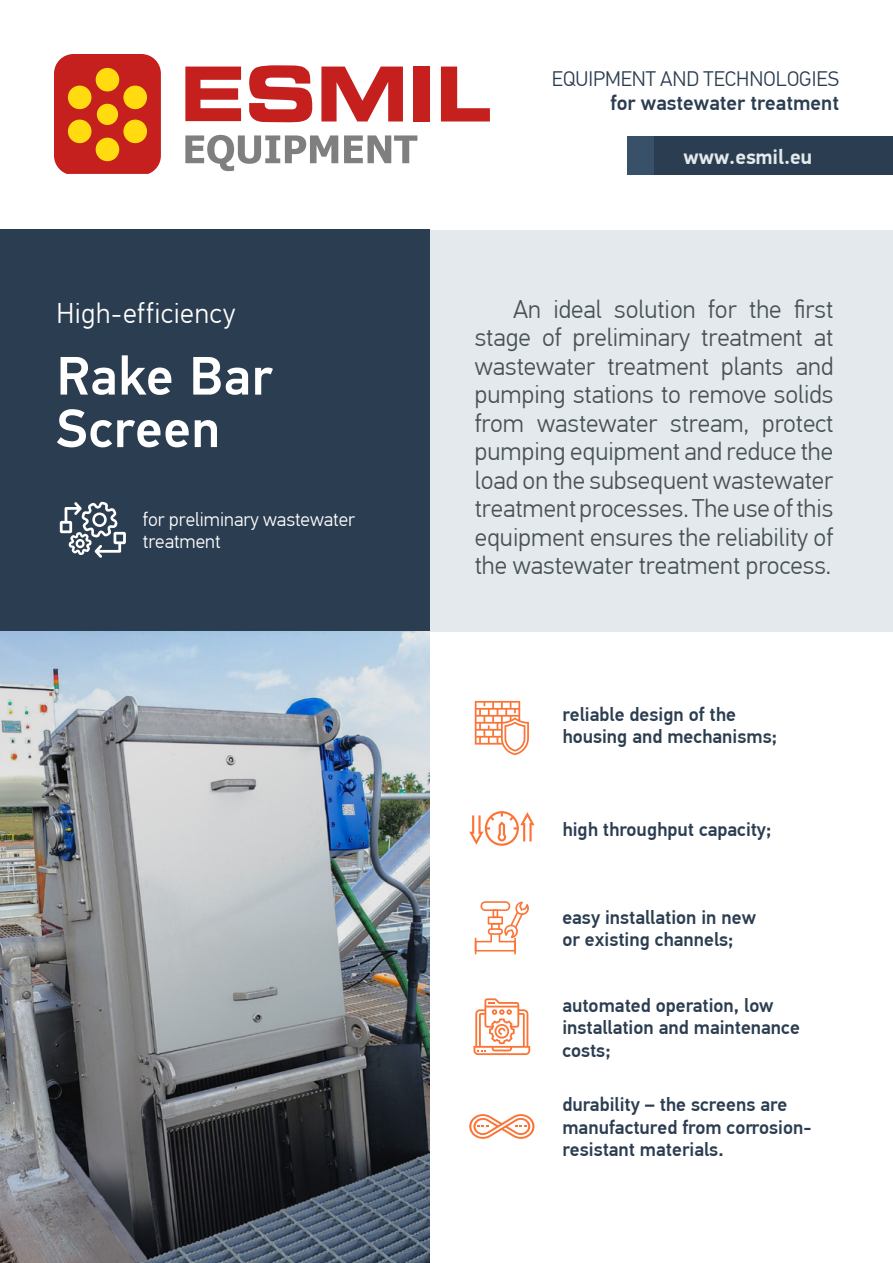
<style>
.page{position:relative;width:893px;height:1263px;background:#fff}
.page>*{position:absolute;margin:0;border:0;box-sizing:border-box;transform-origin:0 0}
.t1{font:500 54px/52.5px "PF Din Text Pro";letter-spacing:.015em;color:#fff}
.t2{font:300 28.5px "PF Din Text Pro";letter-spacing:.02em;color:#fff}
.t3{font:300 25.5px/28.5px "PF Din Text Pro";color:#485156;text-align:justify}
.t4{font:300 21px "PF Din Text Pro";color:#2b3d50}
.t5{font:500 21px "PF Din Text Pro";color:#2b3d50}
.t6{font:700 21px "PF Din Display Pro";color:#e3e9ec}
.t7{font:500 19.5px/22.5px "PF Din Text Pro";color:#2b3d50}
.t8{font:300 19.5px/22.5px "PF Din Text Pro";color:#fff}
</style>
<div class="page">
<div style="left:54px;top:230px;width:839px;height:401px;background:#e3e9ec"></div>
<div style="left:0;top:230px;width:429px;height:1033px;background:#2b3d50"></div>
<img style="left:0;top:631px;width:429px;height:632px">
<svg style="left:60px;top:501px;width:66px;height:57px"></svg>
<svg style="left:469px;top:1114px;width:65px;height:25px"></svg>
<svg style="left:469px;top:811px;width:65px;height:35px"></svg>
<svg style="left:475px;top:701px;width:54px;height:54px"></svg>
<svg style="left:475px;top:901px;width:54px;height:53px"></svg>
<svg style="left:473px;top:998px;width:57px;height:57px"></svg>
<div style="left:628px;top:137px;width:265px;height:38px;background:#395069"></div>
<div style="left:655px;top:137px;width:238px;height:38px;background:#2b3d50"></div>
<svg style="left:54px;top:54px;width:107px;height:120px;background:#c72724"></svg>
<div style="left:96px;top:138px;width:23px;height:23px;background:#ffdb10;border-radius:50%"></div>
<div style="left:97px;top:104px;width:21px;height:21px;background:#ffdb10;border-radius:50%"></div>
<div style="left:96px;top:68px;width:23px;height:23px;background:#ffdb10;border-radius:50%"></div>
<div style="left:68px;top:86px;width:23px;height:23px;background:#ffdb10;border-radius:50%"></div>
<div style="left:123px;top:86px;width:24px;height:23px;background:#ffdb10;border-radius:50%"></div>
<div style="left:68px;top:120px;width:23px;height:23px;background:#ffdb10;border-radius:50%"></div>
<div style="left:123px;top:120px;width:24px;height:23px;background:#ffdb10;border-radius:50%"></div>
<svg style="left:185px;top:67px;width:56px;height:54px"></svg>
<div style="left:414px;top:67px;width:15px;height:54px;background:#c51f1e"></div>
<svg style="left:441px;top:67px;width:49px;height:54px"></svg>
<svg style="left:321px;top:67px;width:82px;height:54px"></svg>
<svg style="left:249px;top:65px;width:63px;height:58px"></svg>
<svg style="left:185px;top:135px;width:153px;height:36px"></svg>
<svg style="left:344px;top:135px;width:73px;height:28px"></svg>
<p class="t2" style="left:57px;top:297px;width:180px">High-efficiency</p>
<h1 class="t1" style="left:57px;top:351px;width:217px">Rake Bar<br>Screen</h1>
<p class="t8" style="left:143px;top:508px;width:214px">for preliminary wastewater treatment</p>
<p class="t4" style="left:552px;top:66px;width:289px">EQUIPMENT AND TECHNOLOGIES</p>
<p class="t5" style="left:610px;top:90px;width:230px">for wastewater treatment</p>
<p class="t6" style="left:684px;top:144px;width:130px">www.esmil.eu</p>
<p class="t3" style="left:475px;top:295px;width:360px;text-indent:38px">An ideal solution for the first stage of preliminary treatment at wastewater treatment plants and pumping stations to remove solids from wastewater stream, protect pumping equipment and reduce the load on the subsequent wastewater treatment processes. The use of this equipment ensures the reliability of the wastewater treatment process.</p>
<p class="t7" style="left:562px;top:703px;width:216px">reliable design of the housing and mechanisms;</p>
<p class="t7" style="left:562px;top:818px;width:211px">high throughput capacity;</p>
<p class="t7" style="left:562px;top:906px;width:195px">easy installation in new or existing channels;</p>
<p class="t7" style="left:562px;top:994px;width:239px">automated operation, low installation and maintenance costs;</p>
<p class="t7" style="left:562px;top:1094px;width:251px">durability – the screens are manufactured from corrosion&shy;resistant materials.</p>
</div>
